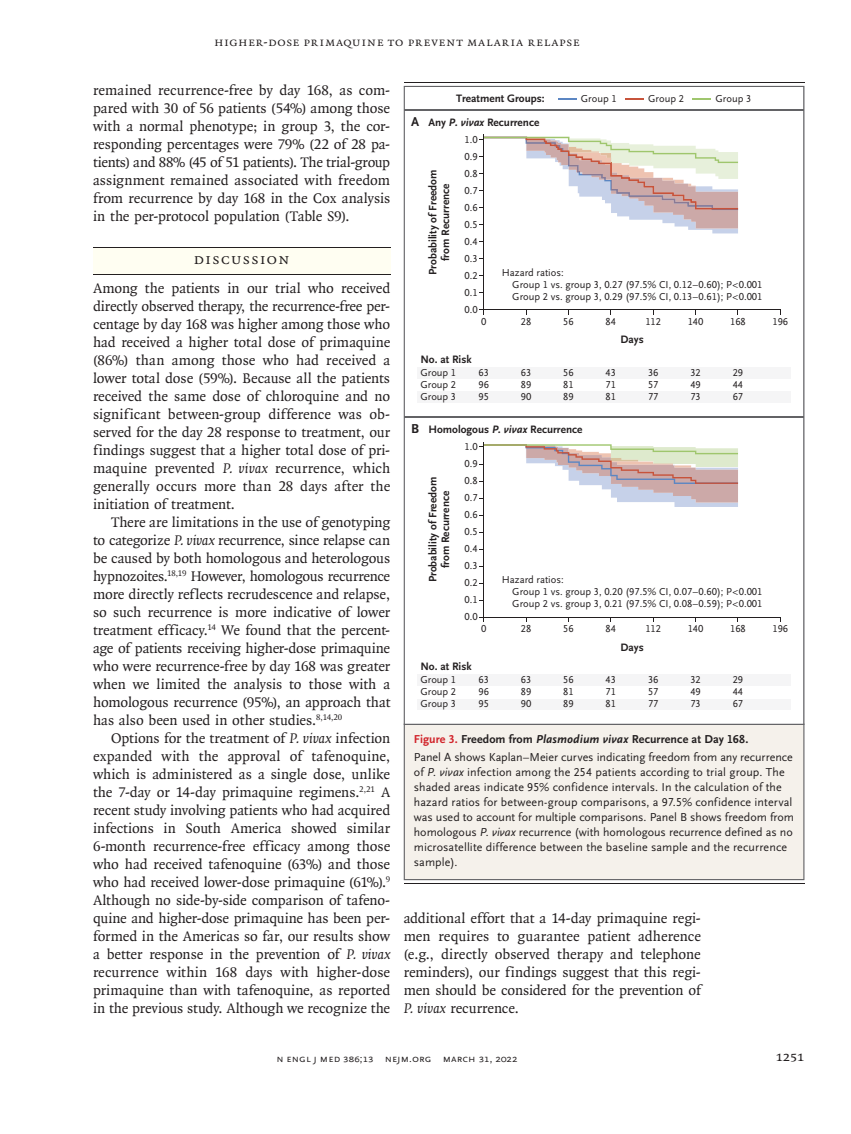
<style>
.page{position:relative;width:851px;height:1134px;background:#fff}
.page>*{position:absolute;margin:0;border:0;box-sizing:border-box;transform-origin:0 0}
.t1{font:15.75px "OTNEJM Quadraat Small Cap";letter-spacing:.075em;color:#231f20}
.t2{font:15px/18px "OTNEJM Quadraat";letter-spacing:-.005em;color:#231f20;text-align:justify}
.t3{font:14.25px "OTNEJM Quadraat Cap";color:#231f20}
.t4{font:12.75px "OTNEJM Quadraat Small Cap";letter-spacing:.05em;color:#231f20}
.t5{font:12px/15px "OTNEJM Scala Sans LF";letter-spacing:.005em;color:#231f20}
.t6{font:700 11.25px/12.8px "OTNEJM Scala Sans LF";color:#231f20;text-align:center}
.t7{font:10.8px "OTNEJM Scala Sans LF Cap";letter-spacing:.01em;color:#231f20}
.t8{font:10.5px/12px "OTNEJM Scala Sans LF";color:#231f20;text-align:justify}
.s1{font-style:italic}
.s2{font-size:13.5px}
.s3{font-weight:700;color:#d1232a}
.s4{font-weight:700}
.s5{font-weight:700;font-style:italic}
.s6{font-family:"OTNEJM Scala Sans LF Small Cap"}
</style>
<div class="page">
<div style="left:93px;top:247px;width:297px;height:27px;background:#fffef2"></div>
<hr style="left:93px;top:274px;width:297px;height:1px;background:#231f20">
<hr style="left:93px;top:247px;width:297px;height:1px;background:#231f20">
<hr style="left:404px;top:883px;width:400px;height:1px;background:#231f20">
<hr style="left:404px;top:82px;width:400px;height:1px;background:#231f20">
<div style="left:404px;top:725px;width:400px;height:155px;background:#f5f1eb"></div>
<svg style="left:404px;top:86px;width:400px;height:639px"></svg>
<p class="t4" style="left:214px;top:35px;width:367px">Higher-Dose Primaquine to Prevent Malaria Relapse</p>
<p class="t2" style="left:93px;top:81px;width:299px">remained recurrence-free by day 168, as com&shy;pared with 30 of 56 patients (54%) among those with a normal phenotype; in group 3, the cor&shy;responding percentages were 79% (22 of 28 pa&shy;tients) and 88% (45 of 51 patients). The trial-group assignment remained associated with freedom from recurrence by day 168 in the Cox analysis in the per-protocol population (Table S9).</p>
<p class="t1" style="left:193px;top:250px;width:98px">Discussion</p>
<p class="t2" style="left:93px;top:279px;width:299px">Among the patients in our trial who received directly observed therapy, the recurrence-free per&shy;centage by day 168 was higher among those who had received a higher total dose of primaquine (86%) than among those who had received a lower total dose (59%). Because all the patients received the same dose of chloroquine and no significant between-group difference was ob&shy;served for the day 28 response to treatment, our findings suggest that a higher total dose of pri&shy;maquine prevented <span class="s1">P. vivax</span> recurrence, which generally occurs more than 28 days after the initiation of treatment.</p>
<p class="t2" style="left:93px;top:513px;width:299px;text-indent:18px">There are limitations in the use of genotyping to categorize <span class="s1">P. vivax</span> recurrence, since relapse can be caused by both homologous and heterologous hypnozoites.<sup>18,19</sup> However, homologous recurrence more directly reflects recrudescence and relapse, so such recurrence is more indicative of lower treatment efficacy.<sup>14</sup> We found that the percent&shy;age of patients receiving higher-dose primaquine who were recurrence-free by day 168 was greater when we limited the analysis to those with a homologous recurrence (95%), an approach that has also been used in other studies.<sup>8,14,20</sup></p>
<p class="t2" style="left:93px;top:729px;width:299px;text-indent:18px">Options for the treatment of <span class="s1">P. vivax</span> infection expanded with the approval of tafenoquine, which is administered as a single dose, unlike the 7-day or 14-day primaquine regimens.<sup>2,21</sup> A recent study involving patients who had acquired infections in South America showed similar 6-month recurrence-free efficacy among those who had received tafenoquine (63%) and those who had received lower-dose primaquine (61%).<sup>9<br></sup>Although no side-by-side comparison of tafeno&shy;quine and higher-dose primaquine has been per&shy;formed in the Americas so far, our results show a better response in the prevention of <span class="s1">P. vivax </span>recurrence within 168 days with higher-dose primaquine than with tafenoquine, as reported in the previous study. Although we recognize the</p>
<p class="t6" style="left:456px;top:92px;width:90px">Treatment Groups:</p>
<p class="t8" style="left:580px;top:92px;width:37px">Group 1</p>
<p class="t8" style="left:648px;top:92px;width:37px">Group 2</p>
<p class="t8" style="left:715px;top:92px;width:37px">Group 3</p>
<p class="t6" style="left:411px;top:116px;width:130px"><span class="s2">A</span> Any <span class="s1">P. vivax</span> Recurrence</p>
<p class="t8" style="left:464px;top:133px;width:15px">1.0</p>
<p class="t8" style="left:464px;top:167px;width:15px">0.8</p>
<p class="t8" style="left:464px;top:150px;width:15px">0.9</p>
<p class="t8" style="left:464px;top:182px;width:15px;line-height:17px">0.7<br>0.6</p>
<p class="t8" style="left:464px;top:233px;width:15px;line-height:17px">0.4<br>0.3</p>
<p class="t8" style="left:464px;top:287px;width:15px">0.1</p>
<p class="t6" style="left:427px;top:275px;width:107px;rotate:-90deg">Probability of Freedom from Recurrence</p>
<p class="t8" style="left:464px;top:218px;width:15px">0.5</p>
<p class="t8" style="left:512px;top:267px;width:252px;text-align:left;text-indent:-10px">Hazard ratios:<br>Group 1 vs. group 3, 0.27 (97.5% CI, 0.12–0.60); P&lt;0.001<br>Group 2 vs. group 3, 0.29 (97.5% CI, 0.13–0.61); P&lt;0.001</p>
<p class="t8" style="left:464px;top:270px;width:15px">0.2</p>
<p class="t8" style="left:464px;top:304px;width:15px">0.0</p>
<p class="t8" style="left:481px;top:315px;width:7px">0</p>
<p class="t8" style="left:563px;top:315px;width:12px">56</p>
<p class="t8" style="left:605px;top:315px;width:12px">84</p>
<p class="t8" style="left:645px;top:315px;width:17px">112</p>
<p class="t8" style="left:687px;top:315px;width:17px">140</p>
<p class="t8" style="left:730px;top:315px;width:17px">168</p>
<p class="t8" style="left:772px;top:315px;width:17px">196</p>
<p class="t6" style="left:620px;top:334px;width:25px">Days</p>
<p class="t8" style="left:521px;top:315px;width:12px">28</p>
<p class="t6" style="left:420px;top:353px;width:53px">No. at Risk</p>
<p class="t8" style="left:420px;top:366px;width:37px">Group 1<br>Group 2<br>Group 3</p>
<p class="t8" style="left:478px;top:366px;width:12px">63<br>96<br>95</p>
<p class="t8" style="left:563px;top:366px;width:12px">56<br>81<br>89</p>
<p class="t8" style="left:521px;top:366px;width:12px">63<br>89<br>90</p>
<p class="t8" style="left:605px;top:366px;width:12px">43<br>71<br>81</p>
<p class="t8" style="left:648px;top:366px;width:12px">36<br>57<br>77</p>
<p class="t8" style="left:690px;top:366px;width:12px">32<br>49<br>73</p>
<p class="t8" style="left:732px;top:366px;width:12px">29<br>44<br>67</p>
<p class="t6" style="left:411px;top:423px;width:173px"><span class="s2">B</span> Homologous <span class="s1">P. vivax</span> Recurrence</p>
<p class="t8" style="left:464px;top:441px;width:15px">1.0</p>
<p class="t8" style="left:464px;top:475px;width:15px">0.8</p>
<p class="t8" style="left:464px;top:458px;width:15px">0.9</p>
<p class="t8" style="left:464px;top:489px;width:15px;line-height:17px">0.7<br>0.6</p>
<p class="t8" style="left:464px;top:540px;width:15px;line-height:17px">0.4<br>0.3</p>
<p class="t8" style="left:464px;top:594px;width:15px">0.1</p>
<p class="t6" style="left:427px;top:582px;width:107px;rotate:-90deg">Probability of Freedom from Recurrence</p>
<p class="t8" style="left:464px;top:526px;width:15px">0.5</p>
<p class="t8" style="left:512px;top:574px;width:252px;text-align:left;text-indent:-10px">Hazard ratios:<br>Group 1 vs. group 3, 0.20 (97.5% CI, 0.07–0.60); P&lt;0.001<br>Group 2 vs. group 3, 0.21 (97.5% CI, 0.08–0.59); P&lt;0.001</p>
<p class="t8" style="left:464px;top:577px;width:15px">0.2</p>
<p class="t8" style="left:464px;top:611px;width:15px">0.0</p>
<p class="t8" style="left:481px;top:623px;width:7px">0</p>
<p class="t8" style="left:563px;top:623px;width:12px">56</p>
<p class="t8" style="left:605px;top:623px;width:12px">84</p>
<p class="t8" style="left:645px;top:623px;width:17px">112</p>
<p class="t8" style="left:687px;top:623px;width:17px">140</p>
<p class="t8" style="left:730px;top:623px;width:17px">168</p>
<p class="t8" style="left:772px;top:623px;width:17px">196</p>
<p class="t6" style="left:620px;top:641px;width:25px">Days</p>
<p class="t8" style="left:521px;top:623px;width:12px">28</p>
<p class="t6" style="left:420px;top:661px;width:53px">No. at Risk</p>
<p class="t8" style="left:420px;top:674px;width:37px">Group 1<br>Group 2<br>Group 3</p>
<p class="t8" style="left:478px;top:674px;width:12px">63<br>96<br>95</p>
<p class="t8" style="left:563px;top:674px;width:12px">56<br>81<br>89</p>
<p class="t8" style="left:521px;top:674px;width:12px">63<br>89<br>90</p>
<p class="t8" style="left:605px;top:674px;width:12px">43<br>71<br>81</p>
<p class="t8" style="left:648px;top:674px;width:12px">36<br>57<br>77</p>
<p class="t8" style="left:690px;top:674px;width:12px">32<br>49<br>73</p>
<p class="t8" style="left:732px;top:674px;width:12px">29<br>44<br>67</p>
<p class="t5" style="left:414px;top:730px;width:380px;line-height:18px"><span class="s3">Figure 3.</span> <span class="s4">Freedom from</span> <span class="s5">Plasmodium vivax</span> <span class="s4">Recurrence at Day 168.<br></span>Panel A shows Kaplan–Meier curves indicating freedom from any recurrence</p>
<p class="t5" style="left:414px;top:764px;width:381px">of <span class="s1">P. vivax</span> infection among the 254 patients according to trial group. The shaded areas indicate 95% confidence intervals. In the calculation of the hazard ratios for between-group comparisons, a 97.5% confidence interval was used to account for multiple comparisons. Panel B shows freedom from homologous <span class="s1">P. vivax</span> recurrence (with homologous recurrence defined as no microsatellite difference between the baseline sample and the recurrence sample).</p>
<p class="t2" style="left:403px;top:909px;width:299px">additional effort that a 14-day primaquine regi&shy;men requires to guarantee patient adherence (e.g., directly observed therapy and telephone reminders), our findings suggest that this regi&shy;men should be considered for the prevention of <span class="s1">P. vivax</span> recurrence.</p>
<p class="t7" style="left:276px;top:1053px;width:243px">n engl j med 386;13 nejm.org <span class="s6">March 31, 2022</span></p>
<p class="t3" style="left:775px;top:1048px;width:30px">1251</p>
</div>
